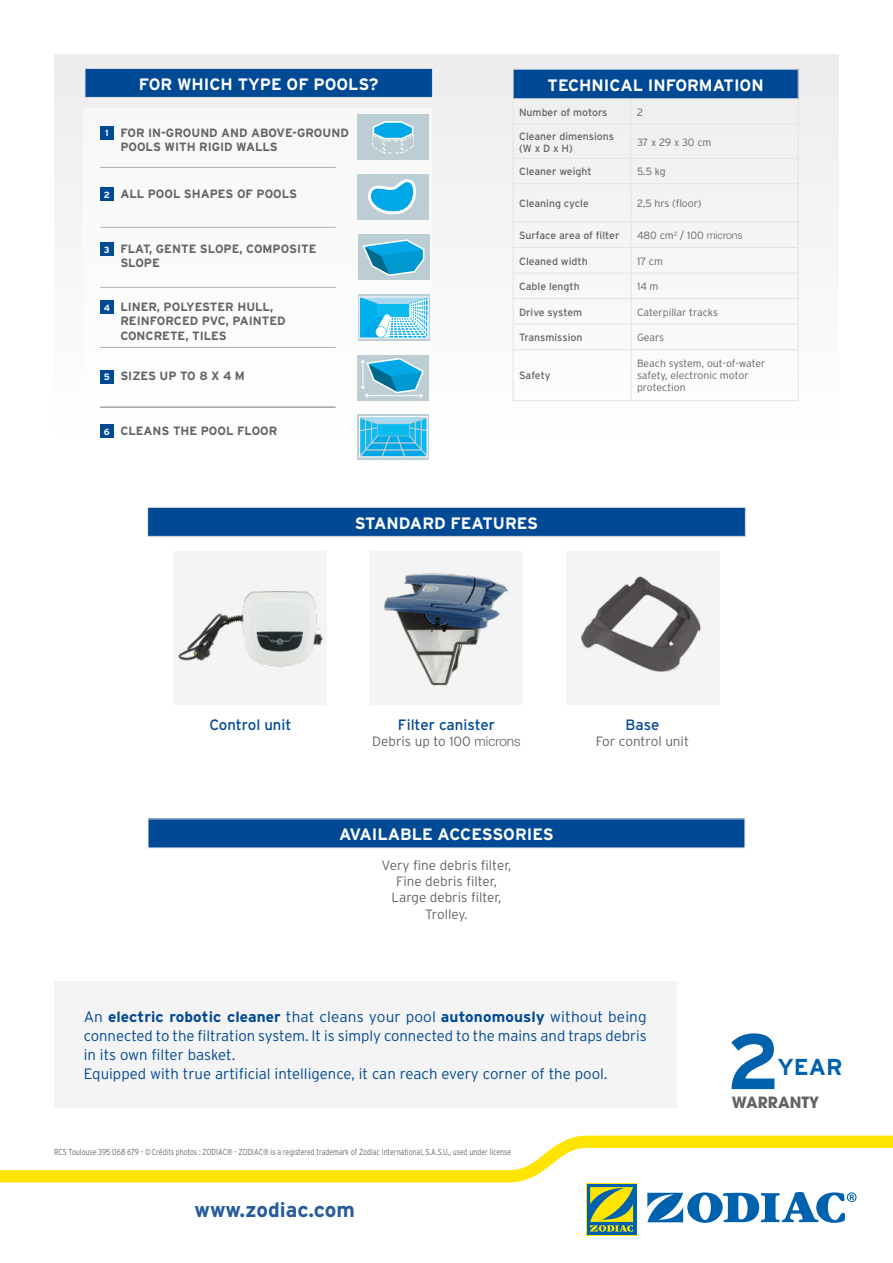
<style>
.page{position:relative;width:893px;height:1263px;background:#fff}
.page>*{position:absolute;margin:0;border:0;box-sizing:border-box;transform-origin:0 0}
.t1{font:700 78.3px "Interstate";color:#0061ad}
.t2{font:700 23.1px "Interstate";color:#0061ad}
.t3{font:700 20.85px "Interstate";color:#275b9b}
.t4{font:700 16.5px "Interstate";color:#fff}
.t5{font:700 15.45px "Avant Garde LT";color:#646363}
.t6{font:300 15px/18.8px "Interstate";color:#004994}
.t7{font:15px "Interstate";color:#004994}
.t8{font:300 13.5px/16.2px "Interstate";color:#646363;text-align:center}
.t9{font:700 12px/14.4px "Interstate";color:#646363}
.t10{font:10.5px/12px "Interstate";color:#646363}
.t11{font:300 10.5px/12px "Interstate";color:#646363}
.t12{font:300 8.7px "Interstate";color:#646363;scale:.8 1}
.s1{font-size:9px;color:#fff}
.s2{font-family:"Helvetica Neue LT Std"}
.s3{font-weight:700}
</style>
<div class="page">
<div style="left:54px;top:54px;width:785px;height:380px;background:#f5f5f5"></div>
<div style="left:174px;top:551px;width:153px;height:153px;background:#f4f4f4"></div>
<img style="left:178px;top:591px;width:145px;height:76px">
<div style="left:566px;top:551px;width:153px;height:153px;background:#f4f4f4"></div>
<img style="left:581px;top:576px;width:120px;height:96px">
<div style="left:587px;top:1184px;width:49px;height:51px;background:#0061ad"></div>
<svg style="left:0;top:1135px;width:893px;height:97px"></svg>
<div style="left:370px;top:551px;width:153px;height:153px;background:#f4f4f4"></div>
<img style="left:383px;top:573px;width:125px;height:113px">
<div style="left:148px;top:507px;width:597px;height:29px;background:#004994"></div>
<div style="left:147px;top:507px;width:599px;height:30px;border:1px solid #e3e3e3"></div>
<div style="left:85px;top:68px;width:347px;height:29px;background:#004994"></div>
<div style="left:85px;top:68px;width:348px;height:30px;border:1px solid #e3e3e3"></div>
<div style="left:148px;top:819px;width:597px;height:29px;background:#004994"></div>
<div style="left:54px;top:981px;width:622px;height:126px;background:#f4f4f4"></div>
<div style="left:513px;top:69px;width:285px;height:30px;background:#004994"></div>
<hr style="left:513px;top:69px;width:118px;height:1px;background:#e3e3e3">
<hr style="left:631px;top:69px;width:168px;height:1px;background:#e3e3e3">
<hr style="left:513px;top:98px;width:118px;height:1px;background:#e3e3e3">
<svg style="left:513px;top:70px;width:1px;height:54px"></svg>
<hr style="left:631px;top:98px;width:168px;height:1px;background:#e3e3e3">
<svg style="left:631px;top:99px;width:1px;height:25px"></svg>
<svg style="left:798px;top:70px;width:1px;height:54px"></svg>
<hr style="left:513px;top:124px;width:118px;height:1px;background:#e3e3e3">
<hr style="left:513px;top:125px;width:1px;height:33px;background:#e3e3e3">
<hr style="left:631px;top:124px;width:168px;height:1px;background:#e3e3e3">
<hr style="left:631px;top:125px;width:1px;height:33px;background:#e3e3e3">
<hr style="left:798px;top:125px;width:1px;height:33px;background:#e3e3e3">
<hr style="left:513px;top:158px;width:118px;height:1px;background:#e3e3e3">
<svg style="left:513px;top:159px;width:1px;height:24px"></svg>
<hr style="left:631px;top:158px;width:168px;height:1px;background:#e3e3e3">
<svg style="left:631px;top:159px;width:1px;height:24px"></svg>
<svg style="left:798px;top:159px;width:1px;height:24px"></svg>
<hr style="left:513px;top:183px;width:118px;height:1px;background:#e3e3e3">
<hr style="left:513px;top:184px;width:1px;height:38px;background:#e3e3e3">
<hr style="left:631px;top:183px;width:168px;height:1px;background:#e3e3e3">
<hr style="left:631px;top:184px;width:1px;height:38px;background:#e3e3e3">
<hr style="left:798px;top:184px;width:1px;height:38px;background:#e3e3e3">
<hr style="left:513px;top:222px;width:118px;height:1px;background:#e3e3e3">
<hr style="left:631px;top:222px;width:168px;height:1px;background:#e3e3e3">
<hr style="left:513px;top:247px;width:118px;height:1px;background:#e3e3e3">
<hr style="left:631px;top:247px;width:168px;height:1px;background:#e3e3e3">
<hr style="left:513px;top:273px;width:118px;height:1px;background:#e3e3e3">
<hr style="left:631px;top:273px;width:168px;height:1px;background:#e3e3e3">
<hr style="left:513px;top:298px;width:118px;height:1px;background:#e3e3e3">
<hr style="left:631px;top:298px;width:168px;height:1px;background:#e3e3e3">
<hr style="left:513px;top:324px;width:118px;height:1px;background:#e3e3e3">
<svg style="left:513px;top:223px;width:1px;height:109px"></svg>
<hr style="left:631px;top:324px;width:168px;height:1px;background:#e3e3e3">
<svg style="left:631px;top:223px;width:1px;height:101px"></svg>
<svg style="left:798px;top:223px;width:1px;height:126px"></svg>
<hr style="left:513px;top:349px;width:118px;height:1px;background:#e3e3e3">
<hr style="left:513px;top:350px;width:1px;height:50px;background:#e3e3e3">
<hr style="left:631px;top:349px;width:168px;height:1px;background:#e3e3e3">
<hr style="left:631px;top:350px;width:1px;height:50px;background:#e3e3e3">
<hr style="left:798px;top:350px;width:1px;height:50px;background:#e3e3e3">
<hr style="left:513px;top:400px;width:118px;height:1px;background:#e3e3e3">
<hr style="left:631px;top:400px;width:168px;height:1px;background:#e3e3e3">
<div style="left:84px;top:108px;width:348px;height:382px;background:#fff"></div>
<div style="left:100px;top:126px;width:13px;height:13px;background:#004994"></div>
<div style="left:100px;top:188px;width:13px;height:13px;background:#004994"></div>
<div style="left:100px;top:243px;width:13px;height:13px;background:#004994"></div>
<div style="left:100px;top:300px;width:13px;height:14px;background:#004994"></div>
<div style="left:100px;top:370px;width:13px;height:13px;background:#004994"></div>
<div style="left:100px;top:425px;width:13px;height:13px;background:#004994"></div>
<hr style="left:100px;top:167px;width:236px;height:1px;background:#646363">
<hr style="left:100px;top:227px;width:236px;height:1px;background:#646363">
<hr style="left:100px;top:287px;width:236px;height:1px;background:#646363">
<hr style="left:100px;top:347px;width:236px;height:1px;background:#646363">
<hr style="left:100px;top:407px;width:236px;height:1px;background:#646363">
<div style="left:358px;top:355px;width:71px;height:45px;background:#bccdd3"></div>
<svg style="left:361px;top:358px;width:63px;height:40px"></svg>
<svg style="left:358px;top:414px;width:71px;height:45px"></svg>
<svg style="left:359px;top:416px;width:69px;height:41px;background:#4ac0e8"></svg>
<div style="left:358px;top:114px;width:71px;height:46px;background:#bccdd3"></div>
<svg style="left:372px;top:121px;width:42px;height:33px"></svg>
<div style="left:358px;top:174px;width:71px;height:46px;background:#bccdd3"></div>
<svg style="left:368px;top:179px;width:48px;height:35px"></svg>
<div style="left:358px;top:234px;width:71px;height:46px;background:#bccdd3"></div>
<svg style="left:362px;top:239px;width:63px;height:37px"></svg>
<div style="left:358px;top:294px;width:72px;height:46px;background:#bccdd3"></div>
<svg style="left:359px;top:296px;width:70px;height:43px;background:#77d2f1"></svg>
<p class="t4" style="left:139px;top:75px;width:241px">FOR WHICH TYPE OF POOLS?</p>
<p class="t9" style="left:120px;top:125px;width:230px;text-indent:-15px"><span class="s1">1</span> FOR IN-GROUND AND ABOVE-GROUND<br>POOLS WITH RIGID WALLS</p>
<p class="t9" style="left:104px;top:186px;width:195px"><span class="s1">2</span> ALL POOL SHAPES OF POOLS</p>
<p class="t9" style="left:120px;top:241px;width:198px;text-indent:-16px"><span class="s1">3</span> FLAT, GENTE SLOPE, COMPOSITE<br>SLOPE</p>
<p class="t9" style="left:120px;top:299px;width:167px;text-indent:-17px"><span class="s1">4</span> LINER, POLYESTER HULL,<br>REINFORCED PVC, PAINTED<br>CONCRETE, TILES</p>
<p class="t9" style="left:104px;top:369px;width:143px"><span class="s1">5</span> SIZES UP TO 8 X 4 M</p>
<p class="t9" style="left:104px;top:424px;width:175px"><span class="s1">6</span> CLEANS THE POOL FLOOR</p>
<p class="t4" style="left:548px;top:76px;width:218px">TECHNICAL INFORMATION</p>
<p class="t10" style="left:519px;top:106px;width:90px">Number of motors</p>
<p class="t11" style="left:637px;top:106px;width:7px">2</p>
<p class="t10" style="left:519px;top:130px;width:97px">Cleaner dimensions (W x D x H)</p>
<p class="t11" style="left:637px;top:136px;width:76px">37 x 29 x 30 cm</p>
<p class="t10" style="left:519px;top:165px;width:74px">Cleaner weight</p>
<p class="t11" style="left:637px;top:165px;width:30px">5.5 kg</p>
<p class="t10" style="left:519px;top:197px;width:71px">Cleaning cycle</p>
<p class="t11" style="left:637px;top:197px;width:66px">2,5 hrs (floor)</p>
<p class="t10" style="left:519px;top:229px;width:102px">Surface area of filter</p>
<p class="t11" style="left:637px;top:229px;width:107px">480 cm<sup>2</sup> / 100 <span class="s2">microns</span></p>
<p class="t10" style="left:519px;top:255px;width:70px">Cleaned width</p>
<p class="t11" style="left:637px;top:255px;width:27px">17 cm</p>
<p class="t10" style="left:519px;top:280px;width:62px">Cable length</p>
<p class="t11" style="left:637px;top:280px;width:23px">14 m</p>
<p class="t10" style="left:519px;top:306px;width:65px">Drive system</p>
<p class="t11" style="left:637px;top:306px;width:82px">Caterpillar tracks</p>
<p class="t10" style="left:519px;top:331px;width:65px">Transmission</p>
<p class="t11" style="left:637px;top:331px;width:29px">Gears</p>
<p class="t10" style="left:519px;top:370px;width:33px">Safety</p>
<p class="t11" style="left:637px;top:358px;width:130px">Beach system, out-of-water safety, electronic motor protection</p>
<p class="t4" style="left:355px;top:513px;width:185px">STANDARD FEATURES</p>
<p class="t7" style="left:209px;top:717px;width:84px">Control unit</p>
<p class="t7" style="left:398px;top:717px;width:99px">Filter canister</p>
<p class="t7" style="left:626px;top:717px;width:35px">Base</p>
<p class="t8" style="left:372px;top:733px;width:150px">Debris up to 100 <span class="s2">microns</span></p>
<p class="t8" style="left:596px;top:733px;width:95px">For control unit</p>
<p class="t4" style="left:339px;top:825px;width:216px">AVAILABLE ACCESSORIES</p>
<p class="t8" style="left:382px;top:857px;width:131px">Very fine debris filter,<br>Fine debris filter,<br>Large debris filter,<br>Trolley.</p>
<p class="t6" style="left:84px;top:1007px;width:564px">An <span class="s3">electric robotic cleaner</span> that cleans your pool <span class="s3">autonomously</span> without being connected to the filtration system. It is simply connected to the mains and traps debris in its own filter basket.<br>Equipped with true artificial intelligence, it can reach every corner of the pool.</p>
<p class="t12" style="left:54px;top:1147px;width:573px">RCS Toulouse 395 068 679 - ©Crédits photos : ZODIAC® - ZODIAC® is a registered trademark of Zodiac International, S.A.S.U., used under license</p>
<h3 class="t3" style="left:195px;top:1198px;width:162px">www.zodiac.com</h3>
<h1 class="t1" style="left:727px;top:1018px;width:55px">2</h1>
<p class="t5" style="left:732px;top:1092px;width:89px">WARRANTY</p>
<h2 class="t2" style="left:777px;top:1054px;width:67px">YEAR</h2>
</div>
